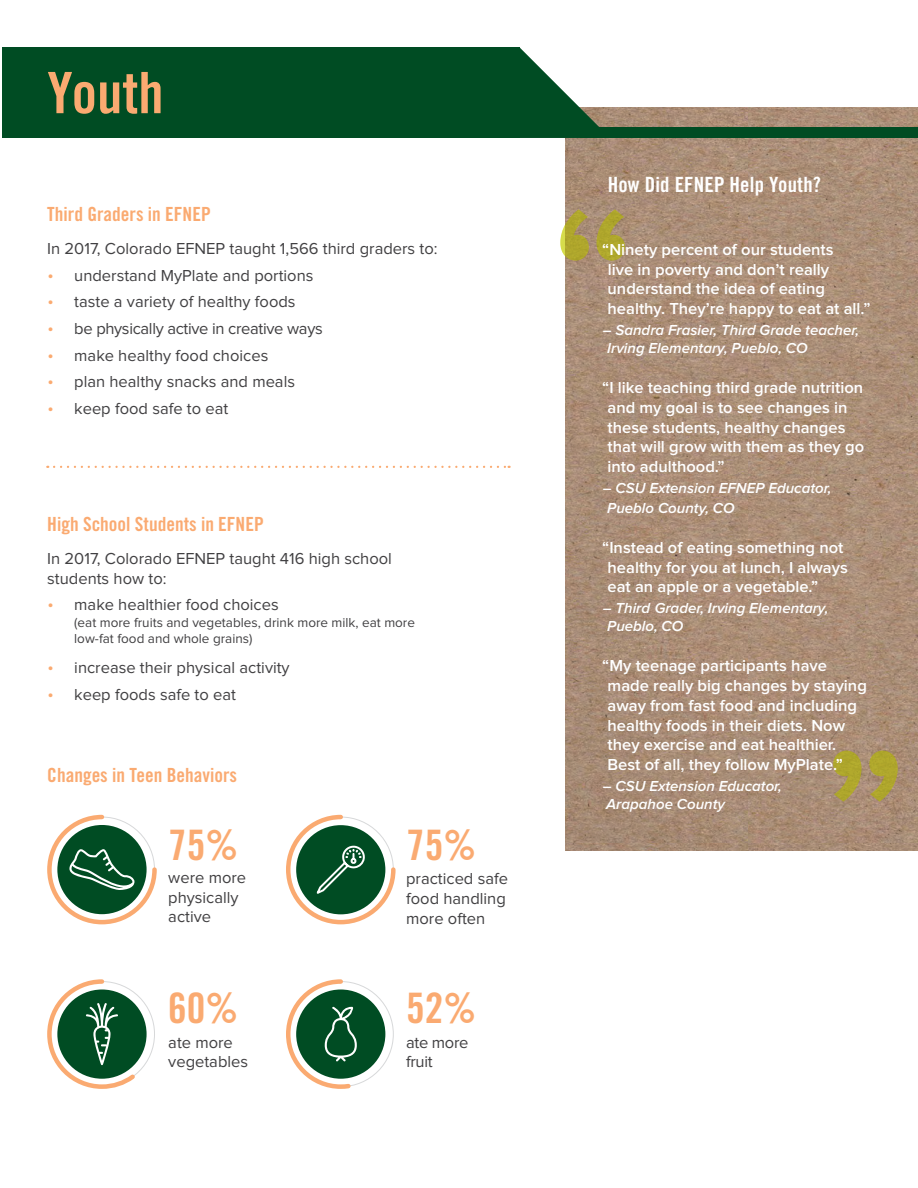
<style>
.page{position:relative;width:918px;height:1188px;background:#fff}
.page>*{position:absolute;margin:0;border:0;box-sizing:border-box;transform-origin:0 0}
.t1{font:600 195.75px "Proxima Nova";color:#e0e558}
.t2{font:57.15px "Trade Gothic LT Std Bd Cn 20";color:#faaa71}
.t3{font:42px "Trade Gothic LT Std Bd Cn 20";color:#faaa71}
.t4{font:21px "Trade Gothic LT Std Bd Cn 20";letter-spacing:.01em;color:#fff}
.t5{font:19.5px "Trade Gothic LT Std Bd Cn 20";color:#faaa71}
.t6{font:600 16.5px/19.8px "Proxima Nova";color:#fff}
.t7{font:16.5px/19.8px "Proxima Nova";color:#414042}
.t8{font:16.5px/19.8px "Proxima Nova";letter-spacing:-.02em;color:#414042}
.t9{font:italic 600 15px/18px "Proxima Nova";color:#fff}
.t10{font:13.5px/16.8px "Proxima Nova";color:#414042}
.s1{font-weight:100;font-size:19.5px;color:#faaa71}
</style>
<div class="page">
<img style="left:566px;top:107px;width:352px;height:743px">
<div style="left:2px;top:47px;width:517px;height:91px;background:#004c23"></div>
<svg style="left:519px;top:47px;width:91px;height:91px"></svg>
<div style="left:581px;top:127px;width:337px;height:11px;background:#004c23"></div>
<svg style="left:47px;top:814px;width:110px;height:111px"></svg>
<svg style="left:286px;top:814px;width:110px;height:111px"></svg>
<div style="left:296px;top:990px;width:89px;height:89px;background:#004c23;border-radius:50%"></div>
<svg style="left:286px;top:979px;width:71px;height:110px"></svg>
<div style="left:57px;top:990px;width:90px;height:89px;background:#004c23;border-radius:50%"></div>
<svg style="left:47px;top:979px;width:92px;height:110px"></svg>
<svg style="left:54px;top:466px;width:456px;height:2px"></svg>
<h2 class="t2" style="left:47px;top:58px;width:118px">Youth</h2>
<p class="t5" style="left:47px;top:202px;width:165px">Third Graders in EFNEP</p>
<p class="t7" style="left:47px;top:239px;width:392px">In 2017, Colorado EFNEP taught 1,566 third graders to:</p>
<p class="t7" style="left:47px;top:266px;width:268px"><span class="s1">•</span> understand MyPlate and portions</p>
<p class="t7" style="left:47px;top:292px;width:250px"><span class="s1">•</span> taste a variety of healthy foods</p>
<p class="t8" style="left:47px;top:319px;width:277px"><span class="s1">•</span> be physically active in creative ways</p>
<p class="t7" style="left:47px;top:346px;width:223px"><span class="s1">•</span> make healthy food choices</p>
<p class="t7" style="left:47px;top:372px;width:249px"><span class="s1">•</span> plan healthy snacks and meals</p>
<p class="t7" style="left:47px;top:399px;width:183px"><span class="s1">•</span> keep food safe to eat</p>
<p class="t5" style="left:47px;top:512px;width:218px">High School Students in EFNEP</p>
<p class="t7" style="left:47px;top:549px;width:346px">In 2017, Colorado EFNEP taught 416 high school students how to:</p>
<p class="t7" style="left:47px;top:595px;width:233px"><span class="s1">•</span> make healthier food choices</p>
<p class="t10" style="left:74px;top:614px;width:342px">(eat more fruits and vegetables, drink more milk, eat more low-fat food and whole grains)</p>
<p class="t7" style="left:47px;top:658px;width:244px"><span class="s1">•</span> increase their physical activity</p>
<p class="t7" style="left:47px;top:685px;width:190px"><span class="s1">•</span> keep foods safe to eat</p>
<p class="t5" style="left:47px;top:763px;width:191px">Changes in Teen Behaviors</p>
<h3 class="t3" style="left:168px;top:819px;width:71px">75%</h3>
<h3 class="t3" style="left:406px;top:819px;width:71px">75%</h3>
<p class="t7" style="left:168px;top:868px;width:79px">were more physically active</p>
<p class="t7" style="left:406px;top:869px;width:103px">practiced safe food handling more often</p>
<h3 class="t3" style="left:168px;top:983px;width:71px">60%</h3>
<h3 class="t3" style="left:406px;top:983px;width:71px">52%</h3>
<p class="t7" style="left:168px;top:1033px;width:81px">ate more vegetables</p>
<p class="t8" style="left:406px;top:1033px;width:64px">ate more fruit</p>
<p class="t4" style="left:608px;top:172px;width:215px">How Did EFNEP Help Youth?</p>
<h1 class="t1" style="left:551px;top:166px;width:86px">“</h1>
<p class="t6" style="left:608px;top:240px;width:264px;text-indent:-5px">“Ninety percent of our students<br>live in poverty and don’t really understand the idea of eating healthy. They’re happy to eat at all.”</p>
<p class="t9" style="left:607px;top:321px;width:253px;text-indent:-4px">– Sandra Frasier, Third Grade teacher,<br>Irving Elementary, Pueblo, CO</p>
<p class="t6" style="left:607px;top:378px;width:258px;text-indent:-5px">“I like teaching third grade nutrition and my goal is to see changes in these students, healthy changes that will grow with them as they go into adulthood.”</p>
<p class="t9" style="left:607px;top:478px;width:226px;line-height:19.8px;text-indent:-4px">– CSU Extension EFNEP Educator,<br>Pueblo County, CO</p>
<p class="t6" style="left:608px;top:538px;width:242px;text-indent:-5px">“Instead of eating something not healthy for you at lunch, I always eat an apple or a vegetable.”</p>
<p class="t9" style="left:607px;top:599px;width:223px;text-indent:-4px">– Third Grader, Irving Elementary,<br>Pueblo, CO</p>
<p class="t6" style="left:607px;top:656px;width:261px;text-indent:-5px">“My teenage participants have made really big changes by staying away from fast food and including healthy foods in their diets. Now they exercise and eat healthier.<br>Best of all, they follow MyPlate.”</p>
<p class="t9" style="left:603px;top:777px;width:181px">– CSU Extension Educator,<br>Arapahoe County</p>
<h1 class="t1" style="left:823px;top:707px;width:86px">”</h1>
</div>
